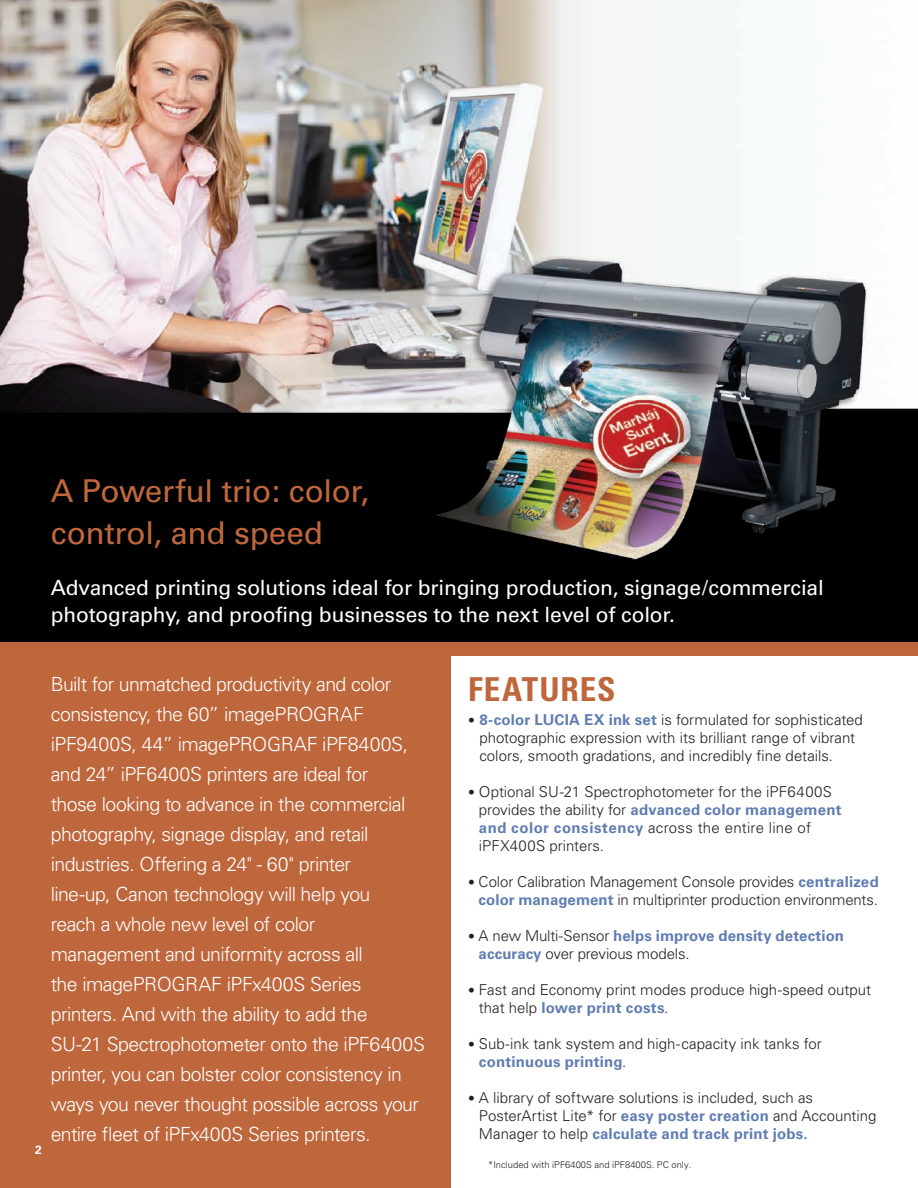
<style>
.page{position:relative;width:918px;height:1188px;background:#fff}
.page>*{position:absolute;margin:0;border:0;box-sizing:border-box;transform-origin:0 0}
.t1{font:700 condensed 33px "Univers";letter-spacing:.03em;color:#bf673c}
.t2{font:31.5px/42px "Univers";letter-spacing:-.01em;color:#bf673c}
.t3{font:21px/27px "Univers";letter-spacing:-.01em;color:#fff}
.t4{font:300 19.5px/30px "Univers";letter-spacing:-.03em;color:#fff}
.t5{font:300 15px/18px "Univers";color:#231f20}
.t6{font:700 15px/18px "Univers";letter-spacing:.005em;color:#607db3}
.t7{font:700 12px "Univers";color:#fff}
.t8{font:300 9.3px "Univers";color:#231f20}
.s1{font-size:13.5px}
.s2{font-weight:700;color:#607db3}
.s3{font-weight:300;font-size:13.5px;color:#231f20}
.s4{font-weight:300;color:#231f20}
</style>
<div class="page">
<img style="left:0;top:0;width:918px;height:642px">
<div style="left:0;top:642px;width:450px;height:546px;background:#bf673c"></div>
<hr style="left:0;top:616px;width:918px;height:1px;background:#000">
<div style="left:0;top:642px;width:918px;height:14px;background:#bf673c"></div>
<h2 class="t2" style="left:51px;top:470px;width:320px">A Powerful trio: color, control, and speed</h2>
<h3 class="t3" style="left:51px;top:574px;width:775px">Advanced printing solutions ideal for bringing production, signage/commercial photography, and proofing businesses to the next level of color.</h3>
<p class="t7" style="left:35px;top:1143px;width:8px">2</p>
<p class="t4" style="left:51px;top:669px;width:376px">Built for unmatched productivity and color consistency, the 60” imagePROGRAF iPF9400S, 44” imagePROGRAF iPF8400S, and 24” iPF6400S printers are ideal for<br>those looking to advance in the commercial photography, signage display, and retail industries. Offering a 24" - 60" printer<br>line-up, Canon technology will help you<br>reach a whole new level of color management and uniformity across all<br>the imagePROGRAF iPFx400S Series printers. And with the ability to add the<br>SU-21 Spectrophotometer onto the iPF6400S printer, you can bolster color consistency in ways you never thought possible across your entire fleet of iPFx400S Series printers.</p>
<h1 class="t1" style="left:468px;top:669px;width:149px">FEATURES</h1>
<p class="t5" style="left:479px;top:711px;width:385px;text-indent:-11px"><span class="s1">•</span> <span class="s2">8-color LUCIA EX ink set</span> is formulated for sophisticated photographic expression with its brilliant range of vibrant colors, smooth gradations, and incredibly fine details.</p>
<p class="t5" style="left:479px;top:783px;width:364px;text-indent:-11px"><span class="s1">•</span> Optional SU-21 Spectrophotometer for the iPF6400S provides the ability for <span class="s2">advanced color management and color consistency</span> across the entire line of iPFX400S printers.</p>
<p class="t5" style="left:468px;top:873px;width:412px;text-align:right"><span class="s1">•</span> Color Calibration Management Console provides <span class="s2">centralized color management</span> in multiprinter production environments.</p>
<p class="t6" style="left:479px;top:927px;width:367px;text-indent:-11px"><span class="s3">•</span> <span class="s4">A new Multi-Sensor</span> helps improve density detection accuracy <span class="s4">over previous models.</span></p>
<p class="t5" style="left:479px;top:981px;width:394px;text-indent:-11px"><span class="s1">•</span> Fast and Economy print modes produce high-speed output that help <span class="s2">lower print costs</span>.</p>
<p class="t5" style="left:479px;top:1035px;width:344px;text-indent:-11px"><span class="s1">•</span> Sub-ink tank system and high-capacity ink tanks for <span class="s2">continuous printing</span>.</p>
<p class="t5" style="left:479px;top:1089px;width:399px;text-indent:-11px"><span class="s1">•</span> A library of software solutions is included, such as<br>PosterArtist Lite* for <span class="s2">easy poster creation</span> and Accounting<br>Manager to help <span class="s2">calculate and track print jobs.</span></p>
<p class="t8" style="left:488px;top:1159px;width:205px">*Included with iPF6400S and iPF8400S. PC only.</p>
</div>
